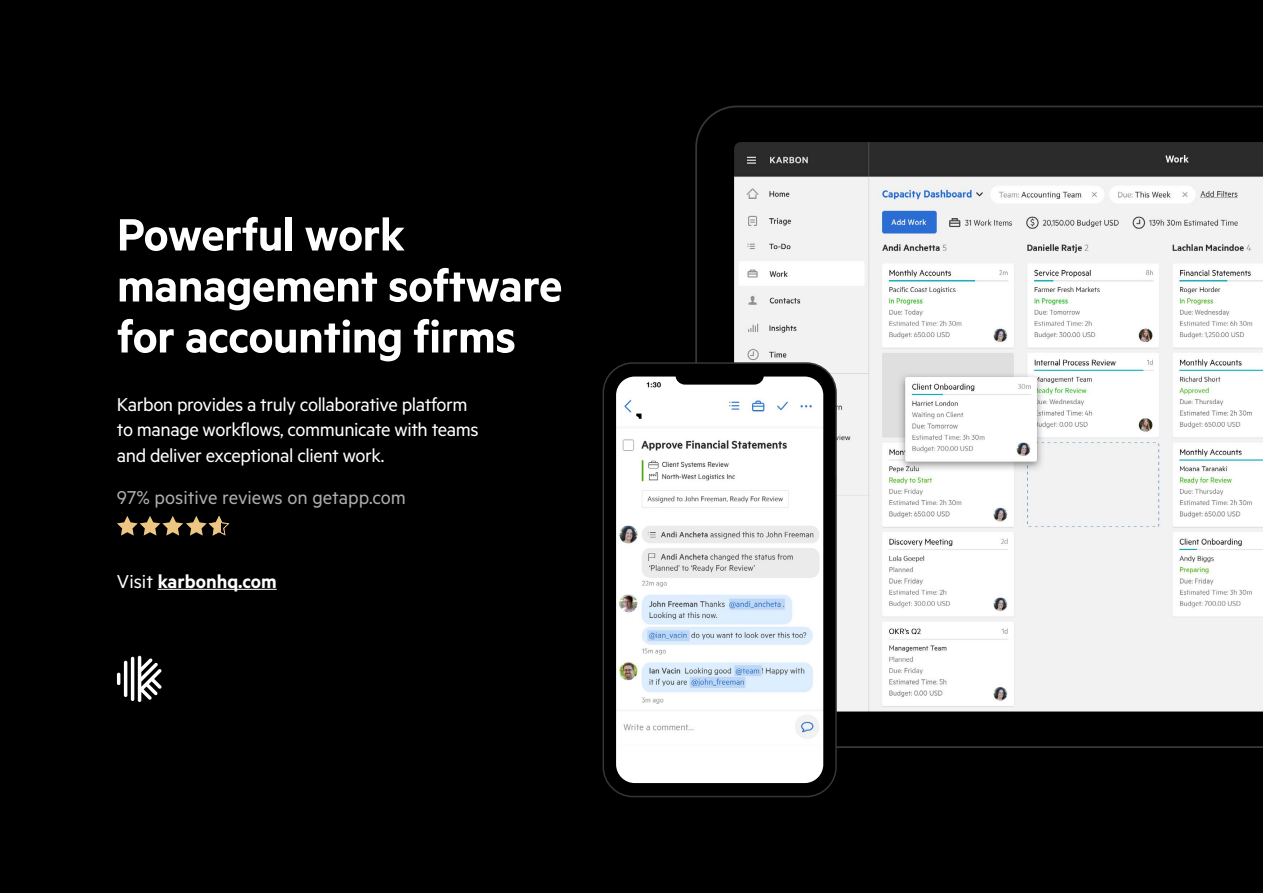
<style>
.page{position:relative;width:1263px;height:893px;background:#000}
.page>*{position:absolute;margin:0;border:0;box-sizing:border-box;transform-origin:0 0}
.t1{font:600 51px/51px "Metric";letter-spacing:-.01em;color:#fff}
.t2{font:21px/25.5px "Metric";letter-spacing:-.02em;color:#fff}
.t3{font:21px "Metric";color:#aeaeae}
.t4{font:600 21px "Metric";color:#fff}
.s1{font-weight:400}
</style>
<div class="page">
<svg style="left:117px;top:656px;width:45px;height:46px"></svg>
<svg style="left:695px;top:106px;width:568px;height:642px"></svg>
<img style="left:734px;top:142px;width:529px;height:569px">
<div style="left:603px;top:363px;width:233px;height:434px;background:#000;border-radius:30px"></div>
<div style="left:603px;top:362px;width:234px;height:435px;border:1px solid #373737;border-radius:30px"></div>
<img style="left:616px;top:377px;width:207px;height:406px">
<svg style="left:675px;top:376px;width:89px;height:9px"></svg>
<svg style="left:636px;top:414px;width:5px;height:5px"></svg>
<svg style="left:117px;top:516px;width:112px;height:20px"></svg>
<svg style="left:209px;top:516px;width:12px;height:20px"></svg>
<hr style="left:158px;top:589px;width:119px;height:1px;background:#fff">
<h1 class="t1" style="left:117px;top:208px;width:447px">Powerful work management software for accounting firms</h1>
<p class="t2" style="left:117px;top:391px;width:363px">Karbon provides a truly collaborative platform to manage workflows, communicate with teams and deliver exceptional client work.</p>
<p class="t3" style="left:117px;top:485px;width:290px">97% positive reviews on getapp.com</p>
<p class="t4" style="left:117px;top:569px;width:161px"><span class="s1">Visit</span> karbonhq.com</p>
</div>
